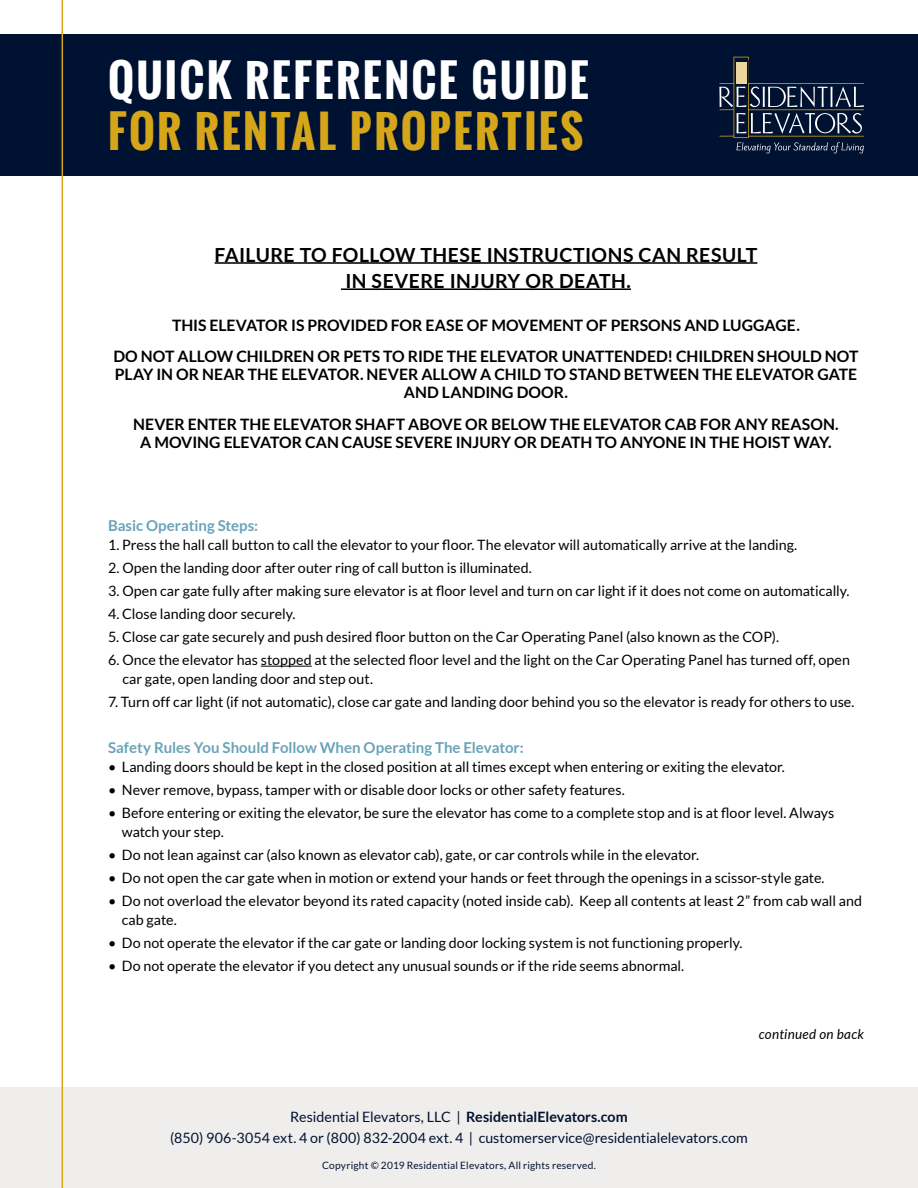
<style>
.page{position:relative;width:918px;height:1188px;background:#fff}
.page>*{position:absolute;margin:0;border:0;box-sizing:border-box;transform-origin:0 0}
.t1{font:700 43.5px "Oswald";letter-spacing:.055em;color:#fff}
.t2{font:700 43.5px "Oswald";letter-spacing:.065em;color:#d5a619}
.t3{font:700 19.5px/26.2px "Lato";letter-spacing:.02em;color:#000;text-align:center}
.t4{font:700 15.75px/18px "Lato";color:#000;text-align:center}
.t5{font:700 15px "Lato";color:#69a3b9}
.t6{font:14.25px/18.8px "Lato";color:#000}
.t7{font:14.25px/20.2px "Lato";color:#001231;text-align:center}
.t8{font:italic 13.5px "Lato";letter-spacing:.025em;color:#000}
.t9{font:10.2px "Lato";letter-spacing:.02em;color:#001231}
.s1{font-weight:700}
</style>
<div class="page">
<div style="left:0;top:1088px;width:918px;height:100px;background:#f0eeec"></div>
<div style="left:0;top:34px;width:918px;height:142px;background:#001231"></div>
<svg style="left:719px;top:57px;width:145px;height:96px"></svg>
<hr style="left:215px;top:262px;width:542px;height:2px;background:#000">
<hr style="left:341px;top:288px;width:290px;height:2px;background:#000">
<hr style="left:261px;top:666px;width:51px;height:1px;background:#000">
<hr style="left:62px;top:0;width:1px;height:1188px;background:#d5a619">
<h1 class="t1" style="left:108px;top:47px;width:482px">QUICK REFERENCE GUIDE</h1>
<h1 class="t2" style="left:108px;top:98px;width:477px">FOR RENTAL PROPERTIES</h1>
<h2 class="t3" style="left:215px;top:241px;width:544px">FAILURE TO FOLLOW THESE INSTRUCTIONS CAN RESULT<br>IN SEVERE INJURY OR DEATH.</h2>
<p class="t4" style="left:113px;top:309px;width:747px;line-height:31.5px">THIS ELEVATOR IS PROVIDED FOR EASE OF MOVEMENT OF PERSONS AND LUGGAGE.<br>DO NOT ALLOW CHILDREN OR PETS TO RIDE THE ELEVATOR UNATTENDED! CHILDREN SHOULD NOT</p>
<p class="t4" style="left:115px;top:365px;width:744px">PLAY IN OR NEAR THE ELEVATOR. NEVER ALLOW A CHILD TO STAND BETWEEN THE ELEVATOR GATE<br>AND LANDING DOOR.</p>
<p class="t4" style="left:133px;top:415px;width:707px">NEVER ENTER THE ELEVATOR SHAFT ABOVE OR BELOW THE ELEVATOR CAB FOR ANY REASON.<br>A MOVING ELEVATOR CAN CAUSE SEVERE INJURY OR DEATH TO ANYONE IN THE HOIST WAY.</p>
<p class="t5" style="left:108px;top:517px;width:152px">Basic Operating Steps:</p>
<p class="t6" style="left:108px;top:535px;width:691px">1. Press the hall call button to call the elevator to your floor. The elevator will automatically arrive at the landing.</p>
<p class="t6" style="left:108px;top:558px;width:426px">2. Open the landing door after outer ring of call button is illuminated.</p>
<p class="t6" style="left:108px;top:581px;width:743px">3. Open car gate fully after making sure elevator is at floor level and turn on car light if it does not come on automatically.</p>
<p class="t6" style="left:108px;top:604px;width:189px">4. Close landing door securely.</p>
<p class="t6" style="left:108px;top:627px;width:673px">5. Close car gate securely and push desired floor button on the Car Operating Panel (also known as the COP).</p>
<p class="t6" style="left:122px;top:651px;width:729px;text-indent:-14px">6. Once the elevator has stopped at the selected floor level and the light on the Car Operating Panel has turned off, open car gate, open landing door and step out.</p>
<p class="t6" style="left:108px;top:692px;width:748px">7. Turn off car light (if not automatic), close car gate and landing door behind you so the elevator is ready for others to use.</p>
<p class="t5" style="left:108px;top:739px;width:417px">Safety Rules You Should Follow When Operating The Elevator:</p>
<p class="t6" style="left:108px;top:757px;width:678px">• Landing doors should be kept in the closed position at all times except when entering or exiting the elevator.</p>
<p class="t6" style="left:108px;top:780px;width:518px">• Never remove, bypass, tamper with or disable door locks or other safety features.</p>
<p class="t6" style="left:122px;top:803px;width:714px;text-indent:-14px">• Before entering or exiting the elevator, be sure the elevator has come to a complete stop and is at floor level. Always watch your step.</p>
<p class="t6" style="left:108px;top:845px;width:593px">• Do not lean against car (also known as elevator cab), gate, or car controls while in the elevator.</p>
<p class="t6" style="left:108px;top:868px;width:718px">• Do not open the car gate when in motion or extend your hands or feet through the openings in a scissor-style gate.</p>
<p class="t6" style="left:122px;top:891px;width:742px;text-indent:-14px">• Do not overload the elevator beyond its rated capacity (noted inside cab). Keep all contents at least 2” from cab wall and cab gate.</p>
<p class="t6" style="left:108px;top:933px;width:636px">• Do not operate the elevator if the car gate or landing door locking system is not functioning properly.</p>
<p class="t6" style="left:108px;top:956px;width:578px">• Do not operate the elevator if you detect any unusual sounds or if the ride seems abnormal.</p>
<p class="t8" style="left:759px;top:1027px;width:107px">continued on back</p>
<p class="t7" style="left:170px;top:1107px;width:579px">Residential Elevators, LLC | <span class="s1">ResidentialElevators.com<br></span>(850) 906-3054 ext. 4 or (800) 832-2004 ext. 4 | customerservice@residentialelevators.com</p>
<p class="t9" style="left:322px;top:1159px;width:275px">Copyright © 2019 Residential Elevators, All rights reserved.</p>
</div>
